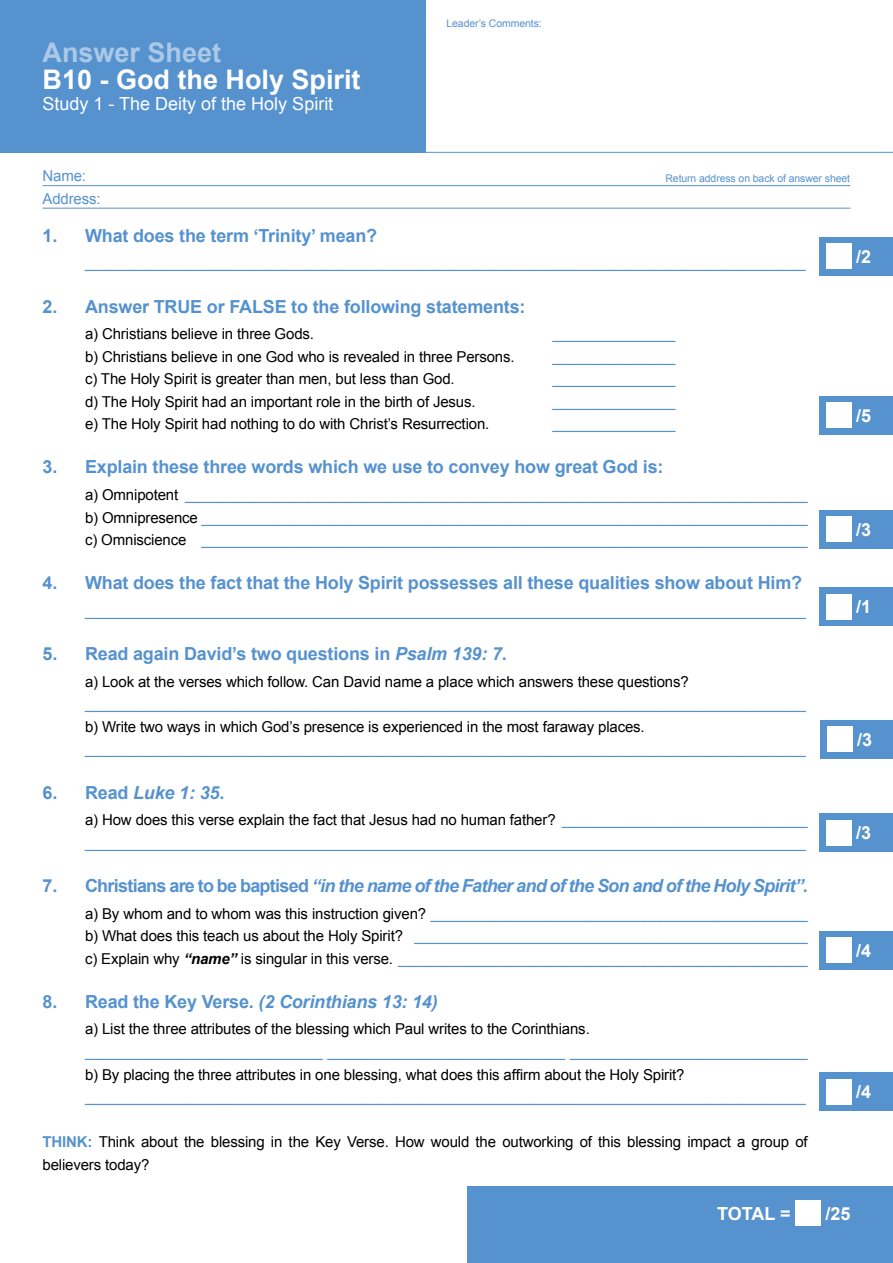
<style>
.page{position:relative;width:893px;height:1263px;background:#fff}
.page>*{position:absolute;margin:0;border:0;box-sizing:border-box;transform-origin:0 0}
.t1{font:700 27px "Arial";color:#fff}
.t2{font:700 27px "Arial";color:#abc9e6}
.t3{font:700 18px "Arial";letter-spacing:-.01em;color:#5692ce}
.t4{font:italic 700 18px "Arial";letter-spacing:-.04em;color:#5692ce}
.t5{font:italic 700 18px "Arial";letter-spacing:-.01em;color:#5692ce}
.t6{font:18px "Arial";color:#fff}
.t7{font:700 18px "Arial";color:#fff}
.t8{font:15px/22.5px "Arial";letter-spacing:-.01em;color:#5692ce;text-align:justify}
.t9{font:15px/22.5px "Arial";letter-spacing:-.01em;color:#000}
.t10{font:10.5px "Arial";letter-spacing:-.01em;color:#5692ce}
.s1{color:#000}
.s2{font-style:italic}
.s3{font-style:normal}
.s4{font-weight:700;font-style:italic;color:#000}
.s5{font-weight:700;color:#5692ce}
</style>
<div class="page">
<div style="left:0;top:0;width:425px;height:153px;background:#5692ce"></div>
<div style="left:820px;top:237px;width:73px;height:38px;background:#5692ce"></div>
<div style="left:826px;top:243px;width:26px;height:26px;background:#fff"></div>
<div style="left:468px;top:1186px;width:425px;height:77px;background:#5692ce"></div>
<div style="left:796px;top:1200px;width:25px;height:26px;background:#fff"></div>
<div style="left:820px;top:396px;width:73px;height:38px;background:#5692ce"></div>
<div style="left:826px;top:402px;width:26px;height:26px;background:#fff"></div>
<div style="left:820px;top:588px;width:73px;height:38px;background:#5692ce"></div>
<div style="left:826px;top:594px;width:26px;height:26px;background:#fff"></div>
<hr style="left:43px;top:185px;width:807px;height:1px;background:#5692ce">
<hr style="left:43px;top:208px;width:807px;height:1px;background:#5692ce">
<hr style="left:425px;top:152px;width:468px;height:1px;background:#5692ce">
<div style="left:820px;top:510px;width:73px;height:38px;background:#5692ce"></div>
<div style="left:826px;top:516px;width:26px;height:26px;background:#fff"></div>
<div style="left:821px;top:720px;width:72px;height:39px;background:#5692ce"></div>
<div style="left:827px;top:727px;width:26px;height:25px;background:#fff"></div>
<div style="left:820px;top:813px;width:73px;height:39px;background:#5692ce"></div>
<div style="left:826px;top:820px;width:26px;height:25px;background:#fff"></div>
<div style="left:820px;top:931px;width:73px;height:38px;background:#5692ce"></div>
<div style="left:826px;top:937px;width:26px;height:26px;background:#fff"></div>
<div style="left:820px;top:1072px;width:73px;height:39px;background:#5692ce"></div>
<div style="left:826px;top:1079px;width:26px;height:25px;background:#fff"></div>
<h1 class="t2" style="left:43px;top:35px;width:180px">Answer Sheet</h1>
<h1 class="t1" style="left:43px;top:61px;width:320px">B10 - God the Holy Spirit</h1>
<p class="t6" style="left:43px;top:92px;width:292px">Study 1 - The Deity of the Holy Spirit</p>
<p class="t8" style="left:43px;top:165px;width:60px">Name:<br>Address:</p>
<p class="t10" style="left:446px;top:17px;width:97px">Leader’s Comments:</p>
<p class="t10" style="left:665px;top:172px;width:186px">Return address on back of answer sheet</p>
<p class="t3" style="left:43px;top:223px;width:336px">1. What does the term ‘Trinity’ mean?</p>
<p class="t8" style="left:85px;top:252px;width:722px">________________________________________________________________________________________</p>
<p class="t3" style="left:43px;top:294px;width:484px">2. Answer TRUE or FALSE to the following statements:</p>
<p class="t9" style="left:85px;top:323px;width:231px">a) Christians believe in three Gods.</p>
<p class="t8" style="left:553px;top:323px;width:124px">_______________</p>
<p class="t9" style="left:85px;top:345px;width:431px">b) Christians believe in one God who is revealed in three Persons.</p>
<p class="t8" style="left:553px;top:345px;width:124px">_______________</p>
<p class="t9" style="left:85px;top:368px;width:371px">c) The Holy Spirit is greater than men, but less than God.</p>
<p class="t8" style="left:553px;top:368px;width:124px">_______________</p>
<p class="t9" style="left:85px;top:390px;width:392px">d) The Holy Spirit had an important role in the birth of Jesus.</p>
<p class="t8" style="left:553px;top:390px;width:124px">_______________</p>
<p class="t9" style="left:85px;top:413px;width:406px">e) The Holy Spirit had nothing to do with Christ’s Resurrection.</p>
<p class="t8" style="left:553px;top:413px;width:124px">_______________</p>
<p class="t3" style="left:43px;top:455px;width:622px">3. Explain these three words which we use to convey how great God is:</p>
<p class="t8" style="left:85px;top:484px;width:724px"><span class="s1">a) Omnipotent</span> ____________________________________________________________________________ <span class="s1">b) Omnipresence</span> __________________________________________________________________________ <span class="s1">c) Omniscience</span> __________________________________________________________________________</p>
<p class="t3" style="left:43px;top:571px;width:761px">4. What does the fact that the Holy Spirit possesses all these qualities show about Him?</p>
<p class="t8" style="left:85px;top:600px;width:722px">________________________________________________________________________________________</p>
<p class="t3" style="left:43px;top:642px;width:466px">5. Read again David’s two questions in <span class="s2">Psalm 139: 7</span>.</p>
<p class="t9" style="left:85px;top:670px;width:605px">a) Look at the verses which follow. Can David name a place which answers these questions?</p>
<p class="t8" style="left:85px;top:693px;width:722px">________________________________________________________________________________________</p>
<p class="t9" style="left:85px;top:715px;width:561px">b) Write two ways in which God’s presence is experienced in the most faraway places.</p>
<p class="t8" style="left:85px;top:738px;width:722px">________________________________________________________________________________________</p>
<p class="t4" style="left:43px;top:780px;width:183px"><span class="s3">6. Read</span> Luke 1: 35<span class="s3">.</span></p>
<p class="t8" style="left:85px;top:809px;width:724px"><span class="s1">a) How does this verse explain the fact that Jesus had no human father?</span> ______________________________ ________________________________________________________________________________________</p>
<p class="t4" style="left:43px;top:874px;width:767px"><span class="s3">7. Christians are to be baptised</span> “in the name of the Father and of the Son and of the Holy Spirit”<span class="s3">.</span></p>
<p class="t8" style="left:85px;top:902px;width:724px"><span class="s1">a) By whom and to whom was this instruction given?</span> ______________________________________________ <span class="s1">b) What does this teach us about the Holy Spirit?</span> ________________________________________________ <span class="s1">c) Explain why</span> <span class="s4">“name”</span> <span class="s1">is singular in this verse.</span> __________________________________________________</p>
<p class="t5" style="left:43px;top:990px;width:397px"><span class="s3">8. Read the Key Verse.</span> (2 Corinthians 13: 14)</p>
<p class="t9" style="left:85px;top:1018px;width:506px">a) List the three attributes of the blessing which Paul writes to the Corinthians.</p>
<p class="t8" style="left:85px;top:1041px;width:724px">_____________________________ _____________________________ _____________________________</p>
<p class="t9" style="left:85px;top:1063px;width:601px">b) By placing the three attributes in one blessing, what does this affirm about the Holy Spirit?</p>
<p class="t8" style="left:85px;top:1086px;width:722px">________________________________________________________________________________________</p>
<p class="t9" style="left:43px;top:1131px;width:767px"><span class="s5">THINK:</span> Think about the blessing in the Key Verse. How would the outworking of this blessing impact a group of believers today?</p>
<p class="t7" style="left:856px;top:244px;width:17px">/2</p>
<p class="t7" style="left:856px;top:404px;width:17px">/5</p>
<p class="t7" style="left:856px;top:517px;width:17px">/3</p>
<p class="t7" style="left:856px;top:595px;width:17px">/1</p>
<p class="t7" style="left:857px;top:728px;width:17px">/3</p>
<p class="t7" style="left:856px;top:821px;width:17px">/3</p>
<p class="t7" style="left:856px;top:939px;width:17px">/4</p>
<p class="t7" style="left:856px;top:1080px;width:17px">/4</p>
<p class="t7" style="left:717px;top:1202px;width:75px">TOTAL =</p>
<p class="t7" style="left:825px;top:1202px;width:27px">/25</p>
</div>
